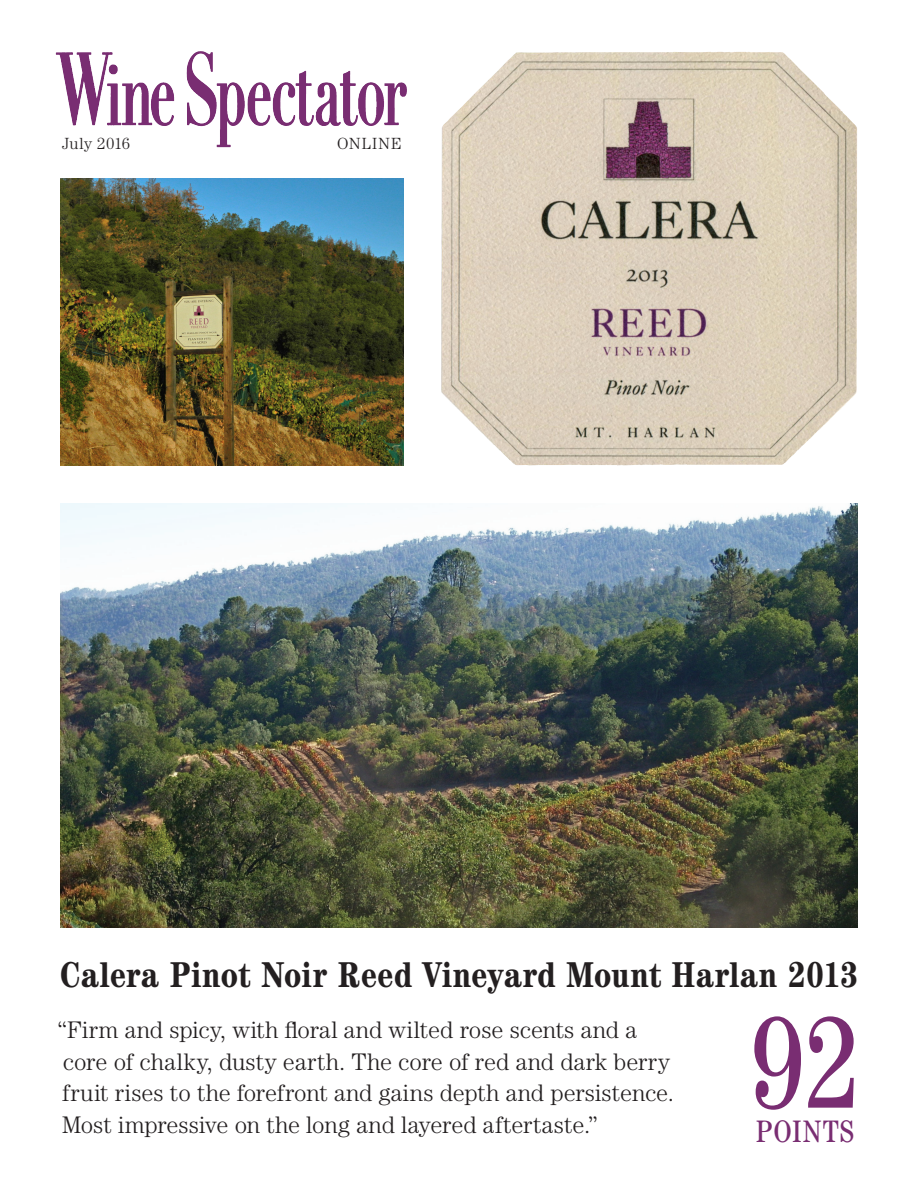
<style>
.page{position:relative;width:918px;height:1188px;background:#fff}
.page>*{position:absolute;margin:0;border:0;box-sizing:border-box;transform-origin:0 0}
.t1{font:condensed 129.6px "Century";color:#792d72}
.t2{font:700 condensed 36px "Century";letter-spacing:.015em;color:#231f20}
.t3{font:condensed 31.05px "Century";letter-spacing:.03em;color:#792d72}
.t4{font:300 24px/31.5px "Century";letter-spacing:-.005em;color:#231f20}
.t5{font:300 16.2px "Century";letter-spacing:.035em;color:#231f20}
</style>
<div class="page">
<img style="left:441px;top:52px;width:415px;height:414px">
<img style="left:61px;top:178px;width:343px;height:287px">
<img style="left:61px;top:504px;width:796px;height:423px">
<img style="left:186px;top:51px;width:23px;height:57px">
<p class="t5" style="left:62px;top:134px;width:70px">July 2016</p>
<p class="t5" style="left:337px;top:134px;width:66px">ONLINE</p>
<p class="t2" style="left:60px;top:954px;width:799px">Calera Pinot Noir Reed Vineyard Mount Harlan 2013</p>
<p class="t4" style="left:58px;top:1014px;width:618px">“Firm and spicy, with floral and wilted rose scents and a core of chalky, dusty earth. The core of red and dark berry fruit rises to the forefront and gains depth and persistence.<br>Most impressive on the long and layered aftertaste.”</p>
<p class="t1" style="left:749px;top:987px;width:113px">92</p>
<p class="t3" style="left:756px;top:1113px;width:100px">POINTS</p>
</div>
